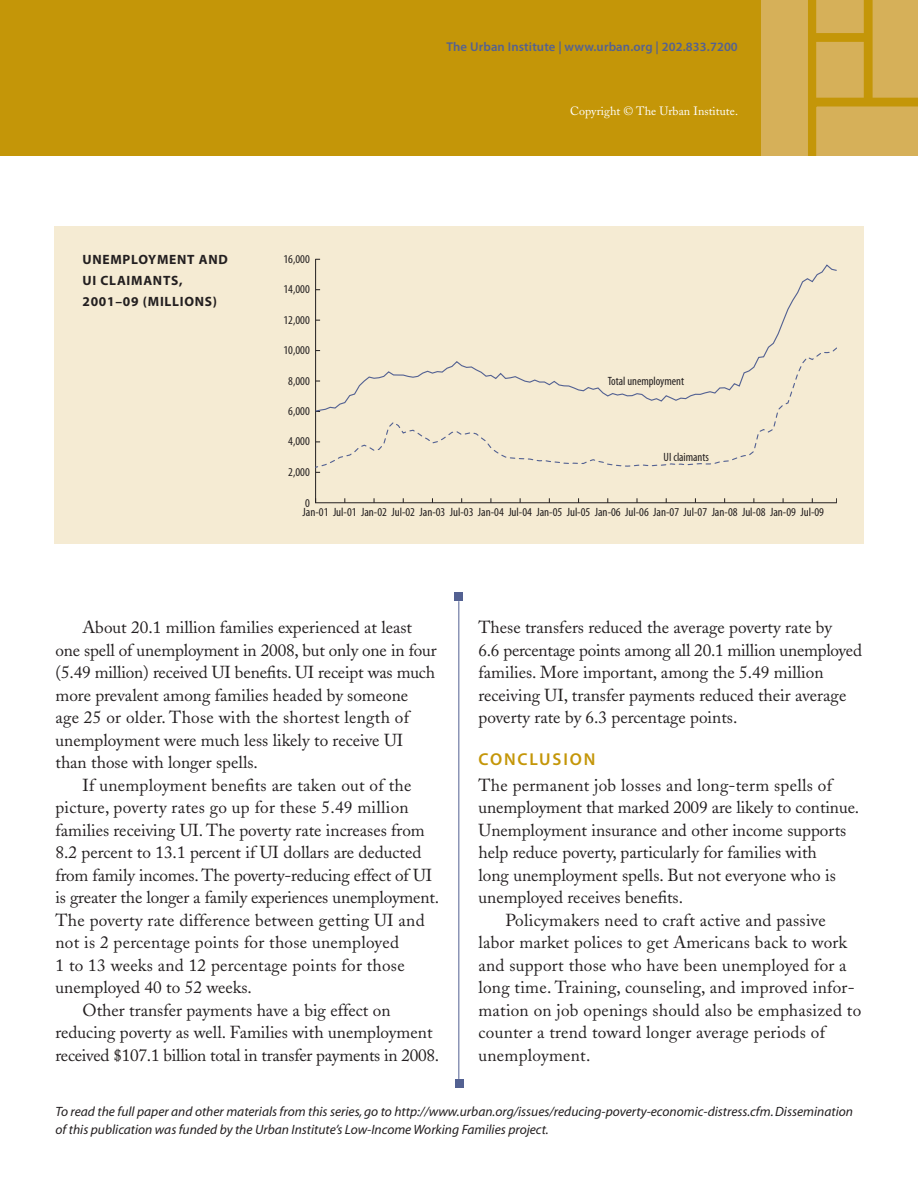
<style>
.page{position:relative;width:918px;height:1188px;background:#fff}
.page>*{position:absolute;margin:0;border:0;box-sizing:border-box;transform-origin:0 0}
.t1{font:17.25px/22.5px "Adobe Caslon";color:#231f20}
.t2{font:600 17.25px "Myriad Pro";letter-spacing:.105em;color:#c49608}
.t3{font:italic 13.5px/18.8px "Myriad";color:#231f20}
.t4{font:700 13.5px/21px "Myriad";letter-spacing:.055em;color:#231f20}
.t5{font:600 12.75px "Myriad Pro";letter-spacing:.01em;color:#536192}
.t6{font:condensed 12px "Myriad";color:#231f20;scale:1.04 1}
.t7{font:12px "Adobe Caslon";letter-spacing:.005em;color:#fff}
.t8{font:condensed 12px "Myriad";color:#231f20}
</style>
<div class="page">
<hr style="left:459px;top:601px;width:1px;height:478px;background:#536192">
<div style="left:455px;top:1079px;width:9px;height:9px;background:#536192"></div>
<div style="left:454px;top:592px;width:9px;height:9px;background:#536192"></div>
<div style="left:0;top:0;width:918px;height:156px;background:#c49608"></div>
<img style="left:762px;top:0;width:156px;height:156px">
<div style="left:54px;top:226px;width:810px;height:318px;background:#f5ebd3"></div>
<hr style="left:316px;top:502px;width:521px;height:1px;background:#231f20">
<hr style="left:315px;top:259px;width:1px;height:244px;background:#231f20">
<svg style="left:315px;top:412px;width:463px;height:57px"></svg>
<svg style="left:315px;top:264px;width:522px;height:148px"></svg>
<p class="t5" style="left:446px;top:42px;width:293px">The Urban Institute | www.urban.org | 202.833.7200</p>
<p class="t4" style="left:82px;top:250px;width:147px">UNEMPLOYMENT AND<br>UI CLAIMANTS,<br>2001–09 (MILLIONS)</p>
<p class="t6" style="left:284px;top:255px;width:27px">16,000</p>
<p class="t6" style="left:284px;top:285px;width:27px">14,000</p>
<p class="t6" style="left:284px;top:316px;width:27px">12,000</p>
<p class="t6" style="left:284px;top:346px;width:27px">10,000</p>
<p class="t6" style="left:288px;top:376px;width:22px">8,000</p>
<p class="t6" style="left:288px;top:407px;width:22px">6,000</p>
<p class="t6" style="left:288px;top:437px;width:22px">4,000</p>
<p class="t6" style="left:288px;top:468px;width:22px">2,000</p>
<p class="t7" style="left:570px;top:107px;width:170px">Copyright © The Urban Institute.</p>
<p class="t8" style="left:608px;top:377px;width:78px">Total unemployment</p>
<p class="t8" style="left:664px;top:452px;width:47px">UI claimants</p>
<p class="t6" style="left:305px;top:499px;width:6px">0</p>
<p class="t6" style="left:303px;top:508px;width:503px">Jan-01 Jul-01 Jan-02 Jul-02 Jan-03 Jul-03 Jan-04 Jul-04 Jan-05 Jul-05 Jan-06 Jul-06 Jan-07 Jul-07 Jan-08 Jul-08 Jan-09 Jul-09</p>
<p class="t1" style="left:56px;top:618px;width:383px;text-indent:27px">About 20.1 million families experienced at least one spell of unemployment in 2008, but only one in four (5.49 million) received UI benefits. UI receipt was much more prevalent among families headed by someone<br>age 25 or older. Those with the shortest length of unemployment were much less likely to receive UI than those with longer spells.</p>
<p class="t1" style="left:83px;top:776px;width:330px">If unemployment benefits are taken out of the</p>
<p class="t1" style="left:56px;top:798px;width:355px">picture, poverty rates go up for these 5.49 million</p>
<p class="t1" style="left:56px;top:821px;width:371px">families receiving UI. The poverty rate increases from</p>
<p class="t1" style="left:56px;top:843px;width:367px">8.2 percent to 13.1 percent if UI dollars are deducted</p>
<p class="t1" style="left:56px;top:866px;width:378px">from family incomes. The poverty-reducing effect of UI</p>
<p class="t1" style="left:56px;top:888px;width:385px">is greater the longer a family experiences unemployment.</p>
<p class="t1" style="left:56px;top:911px;width:371px">The poverty rate difference between getting UI and</p>
<p class="t1" style="left:56px;top:933px;width:345px">not is 2 percentage points for those unemployed</p>
<p class="t1" style="left:56px;top:956px;width:351px">1 to 13 weeks and 12 percentage points for those</p>
<p class="t1" style="left:56px;top:978px;width:198px">unemployed 40 to 52 weeks.</p>
<p class="t1" style="left:83px;top:1001px;width:310px">Other transfer payments have a big effect on</p>
<p class="t1" style="left:56px;top:1023px;width:379px">reducing poverty as well. Families with unemployment</p>
<p class="t1" style="left:56px;top:1046px;width:385px">received $107.1 billion total in transfer payments in 2008.</p>
<p class="t1" style="left:478px;top:618px;width:385px">These transfers reduced the average poverty rate by<br>6.6 percentage points among all 20.1 million unemployed families. More important, among the 5.49 million receiving UI, transfer payments reduced their average poverty rate by 6.3 percentage points.</p>
<p class="t2" style="left:478px;top:753px;width:118px">CONCLUSION</p>
<p class="t1" style="left:478px;top:776px;width:355px">The permanent job losses and long-term spells of</p>
<p class="t1" style="left:478px;top:798px;width:382px">unemployment that marked 2009 are likely to continue.</p>
<p class="t1" style="left:478px;top:821px;width:369px">Unemployment insurance and other income supports</p>
<p class="t1" style="left:478px;top:843px;width:340px">help reduce poverty, particularly for families with</p>
<p class="t1" style="left:478px;top:866px;width:359px">long unemployment spells. But not everyone who is</p>
<p class="t1" style="left:479px;top:888px;width:206px">unemployed receives benefits.</p>
<p class="t1" style="left:506px;top:911px;width:322px">Policymakers need to craft active and passive</p>
<p class="t1" style="left:479px;top:933px;width:370px">labor market polices to get Americans back to work</p>
<p class="t1" style="left:479px;top:956px;width:370px">and support those who have been unemployed for a</p>
<p class="t1" style="left:479px;top:978px;width:378px">long time. Training, counseling, and improved infor-</p>
<p class="t1" style="left:479px;top:1001px;width:384px">mation on job openings should also be emphasized to</p>
<p class="t1" style="left:479px;top:1023px;width:348px">counter a trend toward longer average periods of</p>
<p class="t1" style="left:479px;top:1046px;width:113px">unemployment.</p>
<p class="t3" style="left:55px;top:1103px;width:799px">To read the full paper and other materials from this series, go to http://www.urban.org/issues/reducing-poverty-economic-distress.cfm. Dissemination of this publication was funded by the Urban Institute’s Low-Income Working Families project.</p>
</div>
